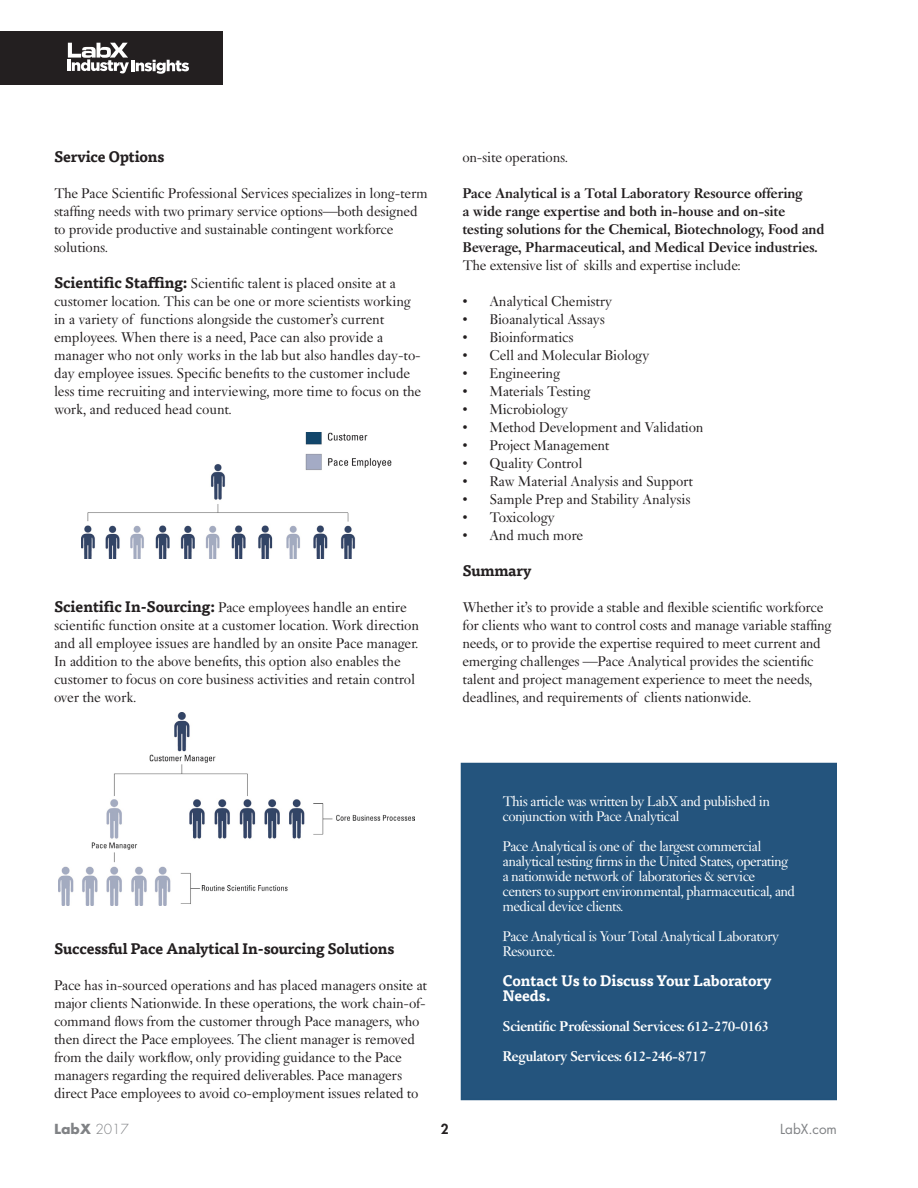
<style>
.page{position:relative;width:918px;height:1188px;background:#fff}
.page>*{position:absolute;margin:0;border:0;box-sizing:border-box;transform-origin:0 0}
.t1{font:15px/18px "Janson";letter-spacing:-.015em;color:#231f20}
.t2{font:15px/15px "Janson";letter-spacing:-.04em;color:#fff}
.t3{font:700 15px/18px "Janson";letter-spacing:-.015em;color:#231f20}
.t4{font:700 15px "Janson";letter-spacing:-.04em;color:#fff}
.t5{font:700 15px "Tisa Pro";letter-spacing:-.015em;color:#231f20}
.t6{font:700 15px/15px "Tisa Pro";letter-spacing:-.01em;color:#fff}
.t7{font:700 13.5px "Futura";color:#808285}
.t8{font:13.5px "Futura";color:#808285}
.t9{font:800 13.5px "Futura";color:#231f20}
.s1{font-family:"Tisa Pro";font-weight:700}
.s2{font-weight:400}
.s3{font-weight:300}
</style>
<div class="page">
<div style="left:0;top:31px;width:222px;height:54px;background:#231f20"></div>
<svg style="left:68px;top:43px;width:121px;height:31px"></svg>
<img style="left:58px;top:713px;width:356px;height:192px">
<img style="left:81px;top:432px;width:311px;height:126px">
<div style="left:461px;top:763px;width:376px;height:337px;background:#24547d"></div>
<p class="t5" style="left:54px;top:144px;width:112px">Service Options</p>
<p class="t1" style="left:54px;top:184px;width:375px">The Pace Scientific Professional Services specializes in long-term staffing needs with two primary service options—both designed to provide productive and sustainable contingent workforce solutions.</p>
<p class="t1" style="left:54px;top:274px;width:369px"><span class="s1">Scientific Staffing:</span> Scientific talent is placed onsite at a customer location. This can be one or more scientists working in a variety of functions alongside the customer’s current employees. When there is a need, Pace can also provide a manager who not only works in the lab but also handles day-to&shy;day employee issues. Specific benefits to the customer include less time recruiting and interviewing, more time to focus on the work, and reduced head count.</p>
<p class="t1" style="left:54px;top:598px;width:367px"><span class="s1">Scientific In-Sourcing:</span> Pace employees handle an entire scientific function onsite at a customer location. Work direction and all employee issues are handled by an onsite Pace manager.<br>In addition to the above benefits, this option also enables the customer to focus on core business activities and retain control over the work.</p>
<p class="t1" style="left:462px;top:148px;width:107px">on-site operations.</p>
<p class="t3" style="left:462px;top:184px;width:363px">Pace Analytical is a Total Laboratory Resource offering<br>a wide range expertise and both in-house and on-site testing solutions for the Chemical, Biotechnology, Food and Beverage, Pharmaceutical, and Medical Device industries.<br><span class="s2">The extensive list of skills and expertise include:</span></p>
<p class="t1" style="left:462px;top:292px;width:152px">• Analytical Chemistry</p>
<p class="t1" style="left:462px;top:310px;width:144px">• Bioanalytical Assays</p>
<p class="t1" style="left:462px;top:328px;width:113px">• Bioinformatics</p>
<p class="t1" style="left:462px;top:346px;width:189px">• Cell and Molecular Biology</p>
<p class="t1" style="left:462px;top:364px;width:99px">• Engineering</p>
<p class="t1" style="left:462px;top:382px;width:130px">• Materials Testing</p>
<p class="t1" style="left:462px;top:400px;width:107px">• Microbiology</p>
<p class="t1" style="left:462px;top:418px;width:243px">• Method Development and Validation</p>
<p class="t1" style="left:462px;top:436px;width:149px">• Project Management</p>
<p class="t1" style="left:462px;top:454px;width:122px">• Quality Control</p>
<p class="t1" style="left:462px;top:472px;width:232px">• Raw Material Analysis and Support</p>
<p class="t1" style="left:462px;top:490px;width:230px">• Sample Prep and Stability Analysis</p>
<p class="t1" style="left:462px;top:508px;width:94px">• Toxicology</p>
<p class="t1" style="left:462px;top:526px;width:122px">• And much more</p>
<p class="t5" style="left:462px;top:558px;width:71px">Summary</p>
<p class="t1" style="left:462px;top:598px;width:371px">Whether it’s to provide a stable and flexible scientific workforce for clients who want to control costs and manage variable staffing needs, or to provide the expertise required to meet current and emerging challenges —Pace Analytical provides the scientific talent and project management experience to meet the needs, deadlines, and requirements of clients nationwide.</p>
<p class="t5" style="left:54px;top:936px;width:342px">Successful Pace Analytical In-sourcing Solutions</p>
<p class="t1" style="left:54px;top:976px;width:375px">Pace has in-sourced operations and has placed managers onsite at major clients Nationwide. In these operations, the work chain-of&shy;command flows from the customer through Pace managers, who then direct the Pace employees. The client manager is removed from the daily workflow, only providing guidance to the Pace managers regarding the required deliverables. Pace managers direct Pace employees to avoid co-employment issues related to</p>
<p class="t2" style="left:503px;top:794px;width:269px">This article was written by LabX and published in conjunction with Pace Analytical</p>
<p class="t2" style="left:503px;top:839px;width:294px">Pace Analytical is one of the largest commercial analytical testing firms in the United States, operating a nationwide network of laboratories &amp; service centers to support environmental, pharmaceutical, and medical device clients.</p>
<p class="t2" style="left:503px;top:929px;width:278px">Pace Analytical is Your Total Analytical Laboratory<br>Resource.</p>
<p class="t6" style="left:503px;top:972px;width:271px">Contact Us to Discuss Your Laboratory<br>Needs.</p>
<p class="t4" style="left:503px;top:1017px;width:268px">Scientific Professional Services: 612-270-0163</p>
<p class="t4" style="left:503px;top:1047px;width:206px">Regulatory Services: 612-246-8717</p>
<p class="t7" style="left:54px;top:1119px;width:77px">LabX <span class="s3">2017</span></p>
<p class="t9" style="left:441px;top:1120px;width:9px">2</p>
<p class="t8" style="left:780px;top:1120px;width:58px">LabX.com</p>
</div>
